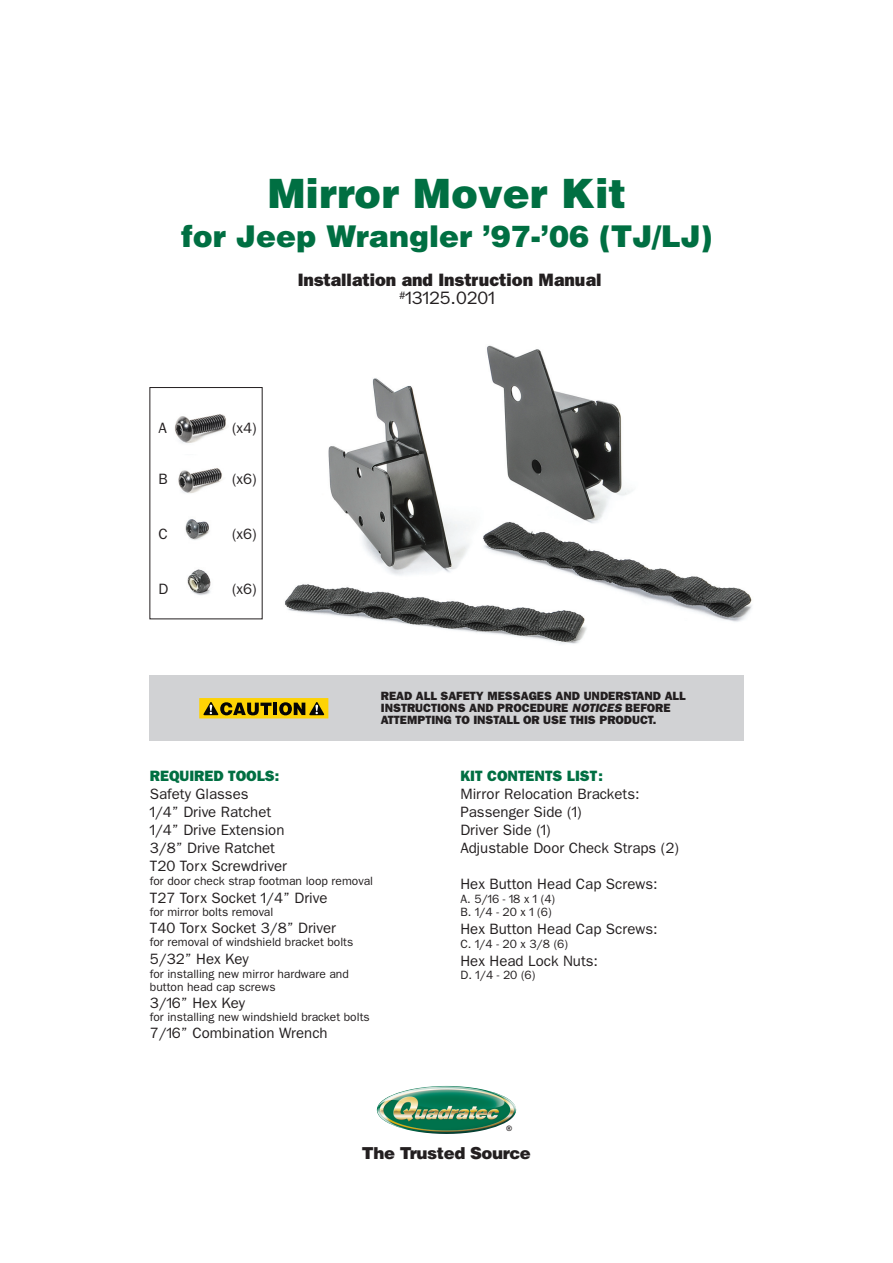
<style>
.page{position:relative;width:893px;height:1263px;background:#fff}
.page>*{position:absolute;margin:0;border:0;box-sizing:border-box;transform-origin:0 0}
.t1{font:900 40.5px "Helvetica";color:#006f42}
.t2{font:900 30px "Helvetica";color:#006f42}
.t3{font:800 18px/18px "New Franklin Gothic";color:#231f20;text-align:center}
.t4{font:900 16.5px "Helvetica";letter-spacing:-.025em;color:#231f20}
.t5{font:15px/18px "New Franklin Gothic";color:#231f20}
.t6{font:12px/13.5px "New Franklin Gothic";color:#231f20}
.t7{font:800 12px/12px "New Franklin Gothic";color:#231f20}
.t8{font:700 7.5px "Arial";color:#231f20}
.s1{font-weight:400}
.s2{font-style:italic}
.s3{font-weight:800;color:#006f42}
</style>
<div class="page">
<img style="left:243px;top:345px;width:509px;height:346px">
<div style="left:150px;top:387px;width:112px;height:232px;background:#fff"></div>
<img style="left:174px;top:414px;width:53px;height:29px">
<img style="left:377px;top:1086px;width:139px;height:48px">
<div style="left:149px;top:675px;width:594px;height:65px;background:#d1d2d4"></div>
<svg style="left:199px;top:698px;width:129px;height:20px"></svg>
<img style="left:178px;top:468px;width:45px;height:25px">
<img style="left:185px;top:519px;width:25px;height:21px">
<img style="left:187px;top:569px;width:24px;height:26px">
<p class="t1" style="left:267px;top:179px;width:361px">Mirror Mover Kit</p>
<p class="t2" style="left:181px;top:225px;width:533px">for Jeep Wrangler ’97-’06 (TJ/LJ)</p>
<p class="t3" style="left:298px;top:272px;width:305px">Installation and Instruction Manual <sup>#</sup><span class="s1">13125.0201</span></p>
<p class="t5" style="left:159px;top:420px;width:10px">A</p>
<p class="t5" style="left:159px;top:472px;width:11px">B</p>
<p class="t5" style="left:232px;top:420px;width:26px">(x4)</p>
<p class="t5" style="left:232px;top:471px;width:26px">(x6)</p>
<p class="t5" style="left:159px;top:526px;width:11px">C</p>
<p class="t5" style="left:232px;top:526px;width:26px">(x6)</p>
<p class="t5" style="left:159px;top:581px;width:11px">D</p>
<p class="t5" style="left:232px;top:581px;width:26px">(x6)</p>
<p class="t7" style="left:381px;top:691px;width:306px">READ ALL SAFETY MESSAGES AND UNDERSTAND ALL<br>INSTRUCTIONS AND PROCEDURE <span class="s2">NOTICES</span> BEFORE<br>ATTEMPTING TO INSTALL OR USE THIS PRODUCT.</p>
<p class="t5" style="left:150px;top:768px;width:139px"><span class="s3">REQUIRED TOOLS:<br></span>Safety Glasses<br>1/4” Drive Ratchet<br>1/4” Drive Extension<br>3/8” Drive Ratchet<br>T20 Torx Screwdriver</p>
<p class="t6" style="left:150px;top:875px;width:225px">for door check strap footman loop removal</p>
<p class="t5" style="left:150px;top:890px;width:179px">T27 Torx Socket 1/4” Drive</p>
<p class="t6" style="left:150px;top:906px;width:125px">for mirror bolts removal</p>
<p class="t5" style="left:150px;top:920px;width:188px">T40 Torx Socket 3/8” Driver</p>
<p class="t6" style="left:150px;top:936px;width:205px">for removal of windshield bracket bolts</p>
<p class="t5" style="left:150px;top:951px;width:101px">5/32” Hex Key</p>
<p class="t6" style="left:150px;top:968px;width:200px">for installing new mirror hardware and button head cap screws</p>
<p class="t5" style="left:150px;top:995px;width:97px">3/16” Hex Key</p>
<p class="t6" style="left:150px;top:1011px;width:221px">for installing new windshield bracket bolts</p>
<p class="t5" style="left:150px;top:1025px;width:179px">7/16” Combination Wrench</p>
<p class="t5" style="left:460px;top:768px;width:220px"><span class="s3">KIT CONTENTS LIST:<br></span>Mirror Relocation Brackets:<br>Passenger Side (1)<br>Driver Side (1)<br>Adjustable Door Check Straps (2)</p>
<p class="t5" style="left:460px;top:876px;width:199px">Hex Button Head Cap Screws:</p>
<p class="t6" style="left:460px;top:893px;width:96px">A. 5/16 - 18 x 1 (4)<br>B. 1/4 - 20 x 1 (6)</p>
<p class="t5" style="left:460px;top:921px;width:199px">Hex Button Head Cap Screws:</p>
<p class="t6" style="left:460px;top:938px;width:109px">C. 1/4 - 20 x 3/8 (6)</p>
<p class="t5" style="left:460px;top:953px;width:139px">Hex Head Lock Nuts:</p>
<p class="t6" style="left:460px;top:969px;width:77px">D. 1/4 - 20 (6)</p>
<p class="t8" style="left:506px;top:1124px;width:7px">®</p>
<p class="t4" style="left:362px;top:1147px;width:171px">The Trusted Source</p>
</div>
